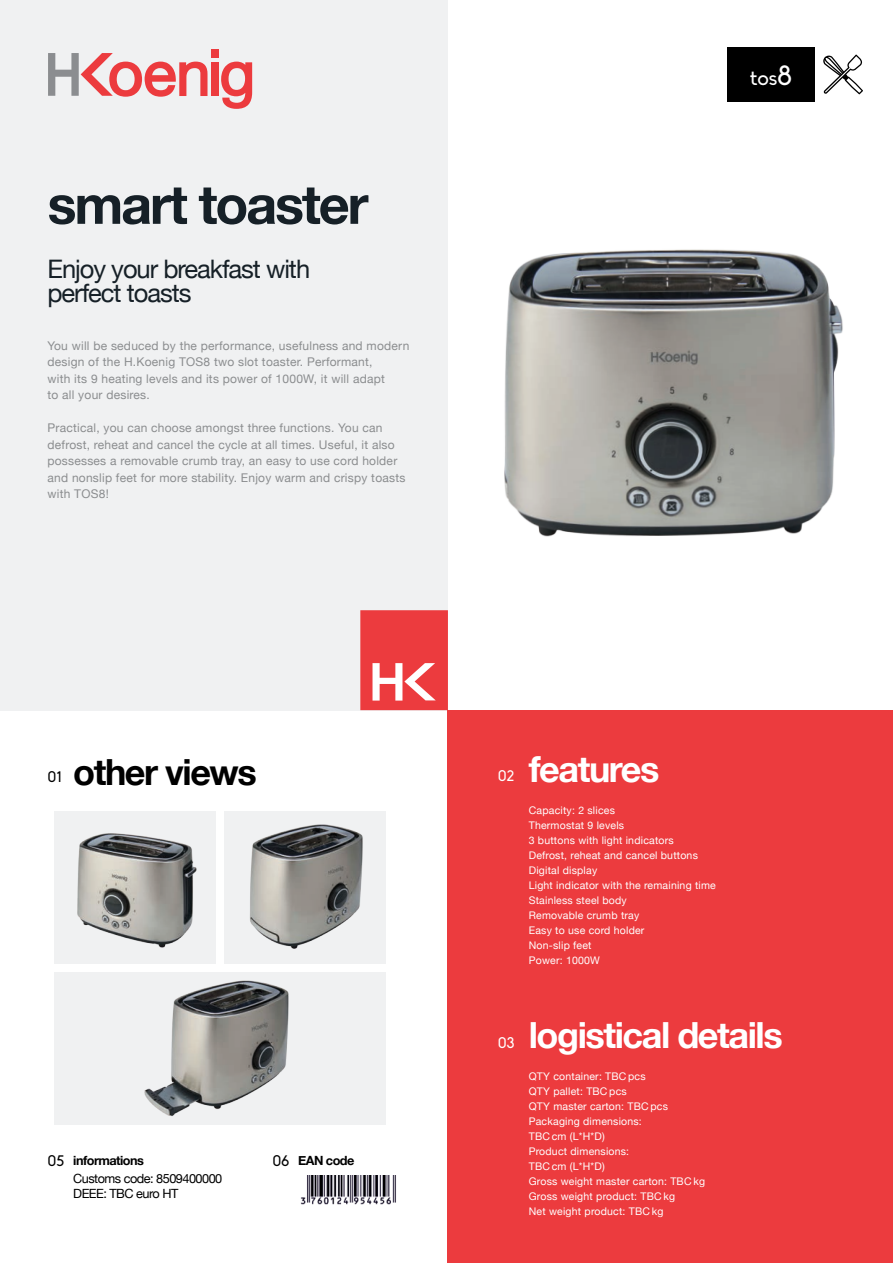
<style>
.page{position:relative;width:893px;height:1263px;background:#fff}
.page>*{position:absolute;margin:0;border:0;box-sizing:border-box;transform-origin:0 0}
.t1{font:700 54px "Helvetica Neue";letter-spacing:-.04em;color:#162027}
.t2{font:700 36px "Helvetica Neue";letter-spacing:-.04em;color:#fff}
.t3{font:700 36px "Helvetica Neue";letter-spacing:-.04em;color:#000}
.t4{font:25.5px/24px "Helvetica Neue";letter-spacing:-.04em;color:#162027}
.t5{font:21px "Biko";color:#fff}
.t6{font:15px "Biko";color:#000}
.t7{font:15px "Biko";color:#fff}
.t8{font:12.75px/18px "Helvetica Neue";letter-spacing:-.04em;color:#000}
.t9{font:700 12.75px "Helvetica Neue";letter-spacing:-.04em;color:#000}
.t10{font:12px/16.5px "Helvetica Neue";letter-spacing:.02em;color:#8b8d8f}
.t11{font:10.5px "Helvetica Neue";letter-spacing:.02em;color:#fff}
.s1{font-size:27px}
.s2{font-weight:700}
</style>
<div class="page">
<div style="left:0;top:0;width:448px;height:710px;background:#f0f1f2"></div>
<div style="left:448px;top:710px;width:445px;height:553px;background:#ec3b3e"></div>
<div style="left:211px;top:49px;width:7px;height:8px;background:#ec3b3e"></div>
<div style="left:211px;top:62px;width:7px;height:34px;background:#ec3b3e"></div>
<svg style="left:48px;top:53px;width:159px;height:44px"></svg>
<svg style="left:221px;top:62px;width:31px;height:47px"></svg>
<div style="left:727px;top:48px;width:88px;height:54px;background:#000"></div>
<svg style="left:823px;top:55px;width:40px;height:39px"></svg>
<img style="left:504px;top:249px;width:339px;height:288px">
<div style="left:54px;top:811px;width:162px;height:152px;background:#f0f1f2"></div>
<img style="left:77px;top:833px;width:120px;height:115px">
<div style="left:54px;top:972px;width:332px;height:152px;background:#f0f1f2"></div>
<div style="left:224px;top:811px;width:162px;height:152px;background:#f0f1f2"></div>
<svg style="left:360px;top:610px;width:88px;height:100px;background:#ee5355"></svg>
<img style="left:300px;top:1175px;width:96px;height:30px">
<img style="left:144px;top:980px;width:145px;height:136px">
<img style="left:250px;top:824px;width:113px;height:125px">
<p class="t1" style="left:48px;top:162px;width:323px">smart toaster</p>
<p class="t4" style="left:48px;top:259px;width:264px">Enjoy your breakfast with perfect toasts</p>
<p class="t10" style="left:48px;top:338px;width:363px">You will be seduced by the performance, usefulness and modern design of the H.Koenig TOS8 two slot toaster. Performant,<br>with its 9 heating levels and its power of 1000W, it will adapt<br>to all your desires.</p>
<p class="t10" style="left:48px;top:420px;width:359px">Practical, you can choose amongst three functions. You can defrost, reheat and cancel the cycle at all times. Useful, it also possesses a removable crumb tray, an easy to use cord holder and nonslip feet for more stability. Enjoy warm and crispy toasts with TOS8!</p>
<p class="t5" style="left:750px;top:66px;width:43px">tos<span class="s1">8</span></p>
<p class="t3" style="left:73px;top:743px;width:185px">other views</p>
<p class="t6" style="left:48px;top:769px;width:16px">01</p>
<p class="t7" style="left:498px;top:768px;width:18px">02</p>
<p class="t2" style="left:529px;top:741px;width:132px">features</p>
<p class="t11" style="left:529px;top:802px;width:88px">Capacity: 2 slices</p>
<p class="t11" style="left:529px;top:817px;width:97px">Thermostat 9 levels</p>
<p class="t11" style="left:529px;top:832px;width:146px">3 buttons with light indicators</p>
<p class="t11" style="left:529px;top:847px;width:171px">Defrost, reheat and cancel buttons</p>
<p class="t11" style="left:529px;top:862px;width:70px">Digital display</p>
<p class="t11" style="left:529px;top:877px;width:189px">Light indicator with the remaining time</p>
<p class="t11" style="left:529px;top:892px;width:100px">Stainless steel body</p>
<p class="t11" style="left:529px;top:907px;width:112px">Removable crumb tray</p>
<p class="t11" style="left:529px;top:922px;width:117px">Easy to use cord holder</p>
<p class="t11" style="left:529px;top:937px;width:64px">Non-slip feet</p>
<p class="t11" style="left:529px;top:952px;width:73px">Power: 1000W</p>
<p class="t6" style="left:48px;top:1152px;width:18px">05</p>
<p class="t6" style="left:272px;top:1152px;width:18px">06</p>
<p class="t8" style="left:73px;top:1152px;width:151px"><span class="s2">informations<br></span>Customs code: 8509400000</p>
<p class="t8" style="left:73px;top:1185px;width:107px">DEEE: TBC euro HT</p>
<p class="t9" style="left:298px;top:1150px;width:58px">EAN code</p>
<p class="t7" style="left:498px;top:1034px;width:18px">03</p>
<p class="t2" style="left:529px;top:1007px;width:255px">logistical details</p>
<p class="t11" style="left:529px;top:1069px;width:118px">QTY container: TBC pcs</p>
<p class="t11" style="left:529px;top:1084px;width:100px">QTY pallet: TBC pcs</p>
<p class="t11" style="left:529px;top:1099px;width:141px">QTY master carton: TBC pcs</p>
<p class="t11" style="left:529px;top:1114px;width:115px">Packaging dimensions:</p>
<p class="t11" style="left:529px;top:1129px;width:77px">TBC cm (L*H*D)</p>
<p class="t11" style="left:529px;top:1144px;width:102px">Product dimensions:</p>
<p class="t11" style="left:529px;top:1159px;width:77px">TBC cm (L*H*D)</p>
<p class="t11" style="left:529px;top:1174px;width:178px">Gross weight master carton: TBC kg</p>
<p class="t11" style="left:529px;top:1189px;width:148px">Gross weight product: TBC kg</p>
<p class="t11" style="left:529px;top:1204px;width:136px">Net weight product: TBC kg</p>
</div>
